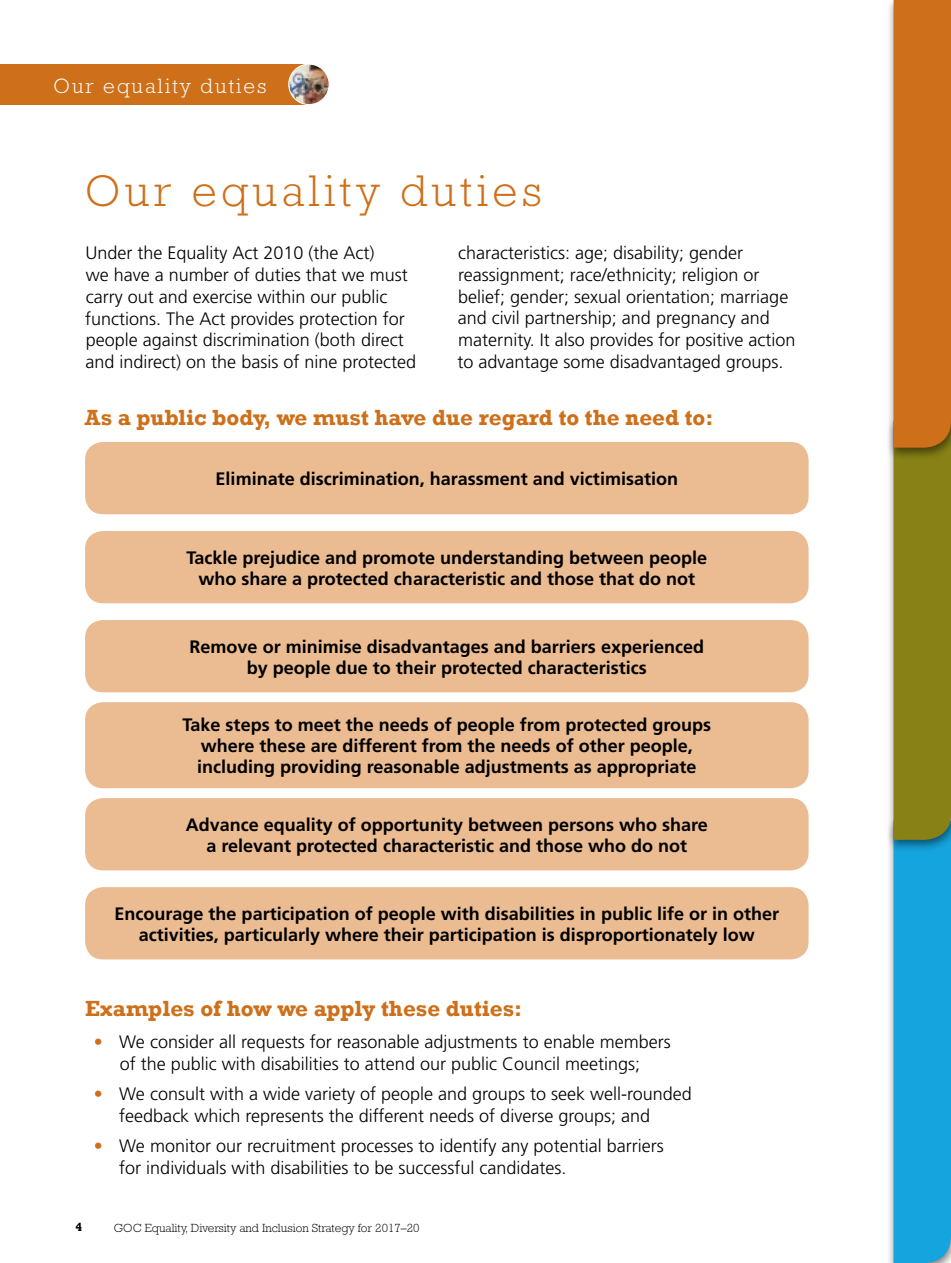
<style>
.page{position:relative;width:951px;height:1263px;background:#fff}
.page>*{position:absolute;margin:0;border:0;box-sizing:border-box;transform-origin:0 0}
.t1{font:300 45px "Rockwell";letter-spacing:.1em;color:#ce6f19}
.t2{font:700 22.5px "Rockwell";color:#ce6f19}
.t3{font:300 21px "Rockwell";letter-spacing:.1em;color:#fff}
.t4{font:300 18px/21.8px "Frutiger";color:#000}
.t5{font:700 18px/21px "Frutiger";color:#000;text-align:center}
.t6{font:300 12px "Rockwell";color:#000}
.t7{font:700 12px "Rockwell";color:#000}
.s1{color:#ce6f19}
</style>
<div class="page">
<div style="left:886px;top:817px;width:64px;height:446px;background:#000;opacity:.5"></div>
<div style="left:886px;top:417px;width:64px;height:435px;background:#000;opacity:.5"></div>
<div style="left:886px;top:0;width:64px;height:460px;background:#000;opacity:.5"></div>
<svg style="left:893px;top:0;width:57px;height:1263px;background:#7a865a"></svg>
<div style="left:85px;top:442px;width:723px;height:72px;background:#ebbc92;border-radius:18px"></div>
<div style="left:85px;top:702px;width:723px;height:86px;background:#ebbc92;border-radius:18px"></div>
<div style="left:85px;top:531px;width:723px;height:72px;background:#ebbc92;border-radius:18px"></div>
<div style="left:85px;top:798px;width:723px;height:72px;background:#ebbc92;border-radius:18px"></div>
<div style="left:85px;top:620px;width:723px;height:72px;background:#ebbc92;border-radius:18px"></div>
<div style="left:85px;top:887px;width:723px;height:72px;background:#ebbc92;border-radius:18px"></div>
<div style="left:0;top:64px;width:309px;height:41px;background:#ce6f19"></div>
<img style="left:289px;top:64px;width:40px;height:41px;border-radius:20px">
<div style="left:288px;top:64px;width:41px;height:41px;border:1px solid #fff;border-radius:50%"></div>
<p class="t3" style="left:53px;top:73px;width:215px">Our equality duties</p>
<h1 class="t1" style="left:85px;top:165px;width:458px">Our equality duties</h1>
<p class="t4" style="left:85px;top:242px;width:332px">Under the Equality Act 2010 (the Act)<br>we have a number of duties that we must carry out and exercise within our public functions. The Act provides protection for people against discrimination (both direct and indirect) on the basis of nine protected</p>
<p class="t4" style="left:457px;top:242px;width:339px">characteristics: age; disability; gender reassignment; race/ethnicity; religion or belief; gender; sexual orientation; marriage and civil partnership; and pregnancy and maternity. It also provides for positive action to advantage some disadvantaged groups.</p>
<p class="t2" style="left:85px;top:404px;width:630px">As a public body, we must have due regard to the need to:</p>
<p class="t5" style="left:215px;top:468px;width:464px">Eliminate discrimination, harassment and victimisation</p>
<p class="t5" style="left:186px;top:547px;width:522px">Tackle prejudice and promote understanding between people who share a protected characteristic and those that do not</p>
<p class="t5" style="left:189px;top:636px;width:516px">Remove or minimise disadvantages and barriers experienced by people due to their protected characteristics</p>
<p class="t5" style="left:182px;top:714px;width:530px">Take steps to meet the needs of people from protected groups where these are different from the needs of other people, including providing reasonable adjustments as appropriate</p>
<p class="t5" style="left:186px;top:814px;width:523px">Advance equality of opportunity between persons who share a relevant protected characteristic and those who do not</p>
<p class="t5" style="left:114px;top:903px;width:666px">Encourage the participation of people with disabilities in public life or in other activities, particularly where their participation is disproportionately low</p>
<p class="t2" style="left:85px;top:995px;width:438px">Examples of how we apply these duties:</p>
<p class="t4" style="left:94px;top:1031px;width:578px;text-align:center"><span class="s1">•</span> We consider all requests for reasonable adjustments to enable members of the public with disabilities to attend our public Council meetings;</p>
<p class="t4" style="left:119px;top:1083px;width:574px;text-indent:-26px"><span class="s1">•</span> We consult with a wide variety of people and groups to seek well-rounded feedback which represents the different needs of diverse groups; and</p>
<p class="t4" style="left:119px;top:1135px;width:546px;text-indent:-26px"><span class="s1">•</span> We monitor our recruitment processes to identify any potential barriers for individuals with disabilities to be successful candidates.</p>
<p class="t7" style="left:75px;top:1219px;width:8px">4</p>
<p class="t6" style="left:114px;top:1221px;width:307px">GOC Equality, Diversity and Inclusion Strategy for 2017–20</p>
</div>
